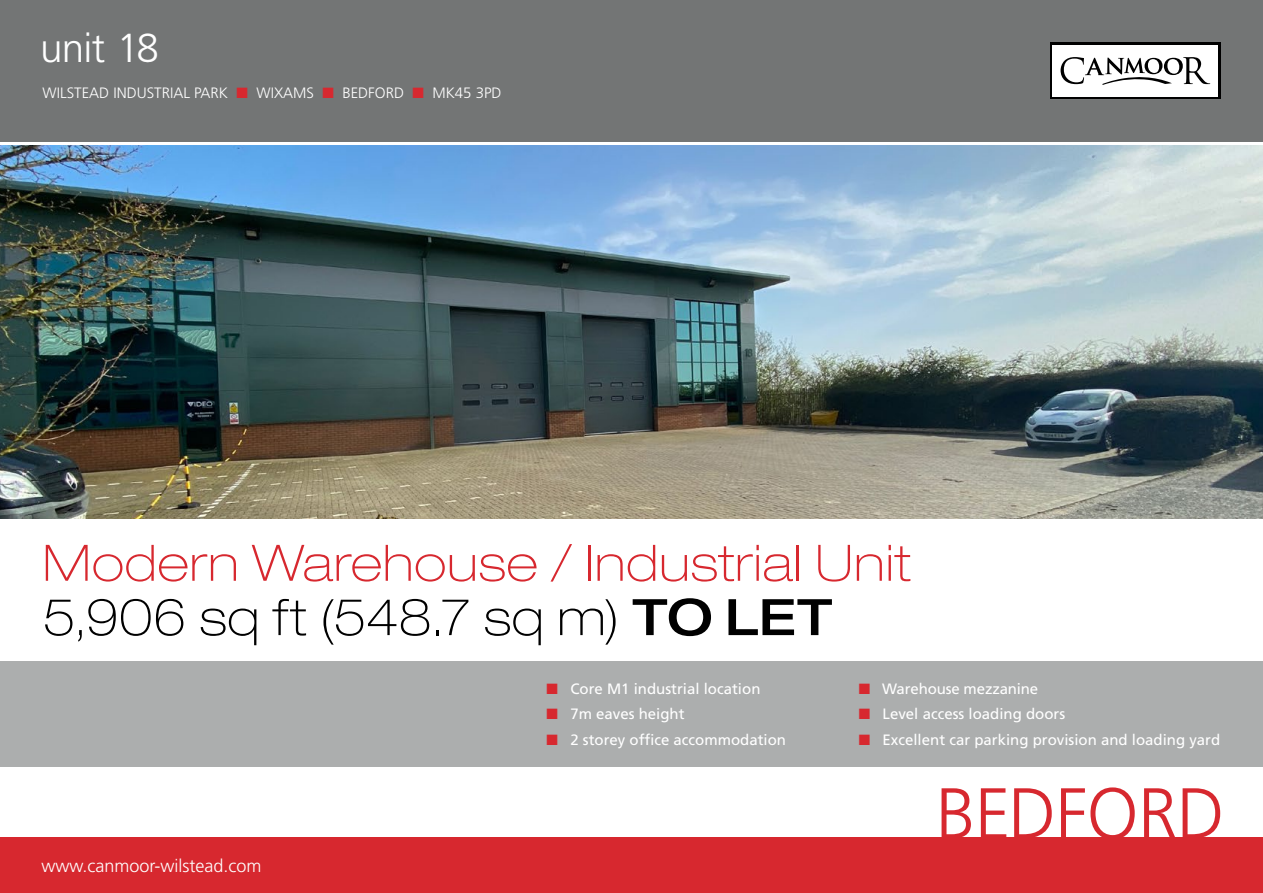
<style>
.page{position:relative;width:1263px;height:893px;background:#fff}
.page>*{position:absolute;margin:0;border:0;box-sizing:border-box;transform-origin:0 0}
.t1{font:300 72px "Frutiger LT Std";letter-spacing:-.015em;color:#d7282f}
.t2{font:100 expanded 50.25px/54.3px "Helvetica Neue LT Pro";letter-spacing:.02em;color:#d7282f}
.t3{font:300 40.5px "Frutiger LT Std";letter-spacing:-.02em;color:#fff}
.t4{font:300 18px "Frutiger LT Std";color:#fff}
.t5{font:15px "Frutiger LT Std";color:#fff}
.t6{font:300 15px "Frutiger LT Std";color:#fff}
.s1{color:#d7282f}
.s2{color:#000}
.s3{font-weight:500;color:#000}
</style>
<div class="page">
<div style="left:0;top:0;width:1263px;height:141px;background:#737575"></div>
<div style="left:0;top:838px;width:1263px;height:55px;background:#d7282f"></div>
<div style="left:0;top:661px;width:1263px;height:105px;background:#acaeae"></div>
<img style="left:0;top:146px;width:1263px;height:373px">
<div style="left:1050px;top:43px;width:170px;height:56px;background:#000"></div>
<div style="left:1052px;top:45px;width:166px;height:52px;background:#fff"></div>
<svg style="left:1060px;top:57px;width:150px;height:28px"></svg>
<h3 class="t3" style="left:40px;top:26px;width:120px">unit 18</h3>
<p class="t6" style="left:43px;top:85px;width:460px">WILSTEAD INDUSTRIAL PARK <span class="s1">■</span> WIXAMS <span class="s1">■</span> BEDFORD <span class="s1">■</span> MK45 3PD</p>
<h2 class="t2" style="left:43px;top:535px;width:870px">Modern Warehouse / Industrial Unit<br><span class="s2">5,906 sq ft (548.7 sq m)</span> <span class="s3">TO LET</span></h2>
<p class="t5" style="left:546px;top:680px;width:215px"><span class="s1">■</span> Core M1 industrial location</p>
<p class="t5" style="left:546px;top:705px;width:140px"><span class="s1">■</span> 7m eaves height</p>
<p class="t5" style="left:546px;top:731px;width:241px"><span class="s1">■</span> 2 storey office accommodation</p>
<p class="t5" style="left:859px;top:680px;width:181px"><span class="s1">■</span> Warehouse mezzanine</p>
<p class="t5" style="left:859px;top:705px;width:208px"><span class="s1">■</span> Level access loading doors</p>
<p class="t5" style="left:859px;top:731px;width:363px"><span class="s1">■</span> Excellent car parking provision and loading yard</p>
<p class="t4" style="left:41px;top:855px;width:222px">www.canmoor-wilstead.com</p>
<h1 class="t1" style="left:936px;top:773px;width:291px">BEDFORD</h1>
</div>
